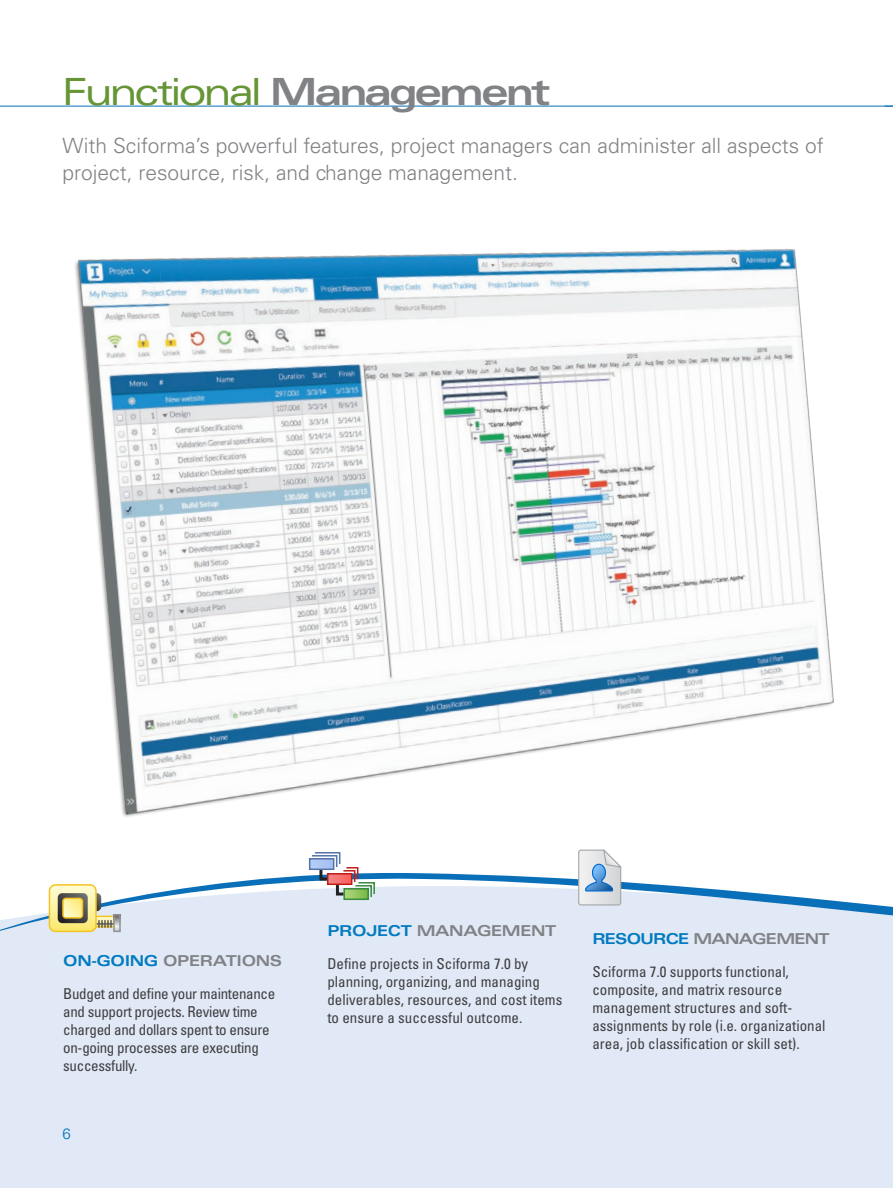
<style>
.page{position:relative;width:893px;height:1188px;background:#fff}
.page>*{position:absolute;margin:0;border:0;box-sizing:border-box;transform-origin:0 0}
.Page_Title_Green{font:expanded 37.5px "Univers";letter-spacing:-.075em;color:#659534}
.Intro_Paragraph{font:300 21px/27px "Univers";color:#808285}
.Title_Tech_Bold_Blue{font:condensed 15px/18px "Univers";color:#3e3e3f}
.Title_Tech_Bold_Blue-2{font:condensed 15px/18px "Univers";letter-spacing:-.02em;color:#3e3e3f}
.Title_Tech_Bold_Blue-3{font:700 expanded 15px "Univers";letter-spacing:-.025em;color:#808285}
.Title_Tech_Bold_Blue-4{font:700 expanded 15px "Univers";letter-spacing:-.05em;color:#808285}
.t1{font:300 15px "Univers";color:#0072bc}
.s1{font-weight:700;color:#808285}
.s2{color:#007ac0}
</style>
<div class="page">
<hr style="left:0;top:106px;width:893px;height:1px;background:#0072bc">
<div style="left:0;top:956px;width:893px;height:232px;background:#e1e9f6"></div>
<svg style="left:0;top:869px;width:893px;height:87px;fill:#e1e9f6"></svg>
<svg style="left:578px;top:850px;width:43px;height:56px;background:#c2d0de"></svg>
<div style="left:49px;top:884px;width:48px;height:48px;border:2px solid #f4c422;border-radius:6px"></div>
<svg style="left:116px;top:917px;width:2px;height:12px"></svg>
<div style="left:113px;top:914px;width:8px;height:18px;border:2px solid #929497"></div>
<svg style="left:49px;top:885px;width:64px;height:46px;background:#d2c991"></svg>
<div style="left:309px;top:858px;width:25px;height:12px;border:2px solid #5472ab"></div>
<div style="left:343px;top:888px;width:26px;height:12px;border:2px solid #378c3d"></div>
<svg style="left:310px;top:852px;width:65px;height:47px"></svg>
<img style="left:75px;top:249px;width:694px;height:568px">
<img style="left:769px;top:248px;width:65px;height:467px">
<p class="Page_Title_Green" style="left:63px;top:70px;width:489px">Functional <span class="s1">Management</span></p>
<p class="Intro_Paragraph" style="left:63px;top:131px;width:763px">With Sciforma’s powerful features, project managers can administer all aspects of project, resource, risk, and change management.</p>
<p class="Title_Tech_Bold_Blue-3" style="left:63px;top:952px;width:220px"><span class="s2">ON-GOING</span> OPERATIONS</p>
<p class="Title_Tech_Bold_Blue-2" style="left:63px;top:985px;width:214px">Budget and define your maintenance and support projects. Review time charged and dollars spent to ensure on-going processes are executing successfully.</p>
<p class="t1" style="left:63px;top:1125px;width:10px">6</p>
<p class="Title_Tech_Bold_Blue-3" style="left:327px;top:922px;width:230px"><span class="s2">PROJECT</span> MANAGEMENT</p>
<p class="Title_Tech_Bold_Blue" style="left:327px;top:955px;width:236px">Define projects in Sciforma 7.0 by planning, organizing, and managing deliverables, resources, and cost items to ensure a successful outcome.</p>
<p class="Title_Tech_Bold_Blue-4" style="left:592px;top:930px;width:239px"><span class="s2">RESOURCE</span> MANAGEMENT</p>
<p class="Title_Tech_Bold_Blue" style="left:592px;top:962px;width:235px">Sciforma 7.0 supports functional, composite, and matrix resource management structures and soft&shy;assignments by role (i.e. organizational area, job classification or skill set).</p>
</div>
